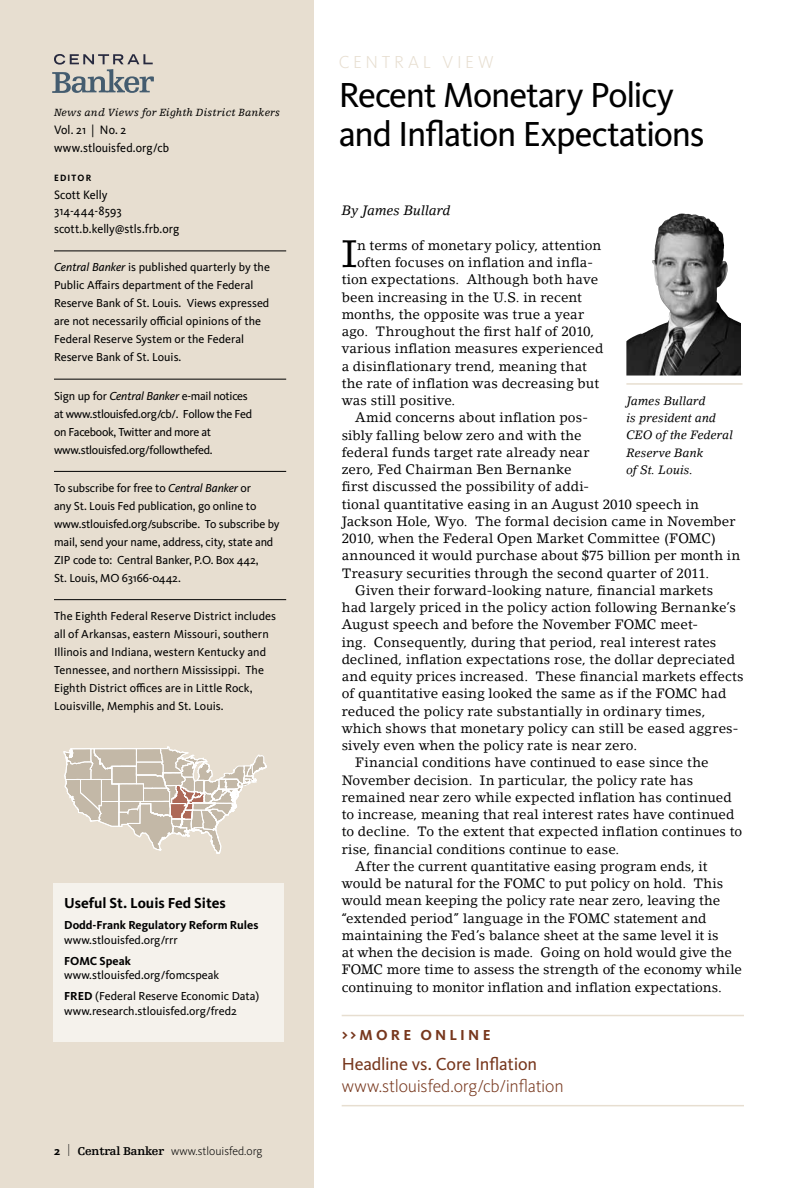
<style>
.page{position:relative;width:810px;height:1188px;background:#fff}
.page>*{position:absolute;margin:0;border:0;box-sizing:border-box;transform-origin:0 0}
.t1{font:37.8px "Lino Letter Std";color:#000}
.t2{font:36px/39px "Kievit OT";letter-spacing:-.035em;color:#000}
.t3{font:300 18px "Kievit OT";letter-spacing:-.015em;color:#77371d}
.t4{font:18px "Kievit OT";letter-spacing:-.015em;color:#77371d}
.t5{font:300 18px "Kievit OT";letter-spacing:.205em;color:#e7ded0}
.t6{font:700 15px "Kievit OT";color:#000}
.t7{font:700 15px "Kievit OT";letter-spacing:.215em;color:#77371d}
.t8{font:13.5px "Lino Letter Std";letter-spacing:.01em;color:#000}
.t9{font:italic 13.5px "Lino Letter Std";letter-spacing:.005em;color:#000}
.t10{font:12.6px/18px "Kievit OT";letter-spacing:.005em;color:#000;scale:.95 1}
.t11{font:12px/18px "Kievit OT";color:#000}
.t12{font:12px/18px "Kievit OT";letter-spacing:-.025em;color:#000}
.t13{font:italic 12px/17.2px "Lino Letter Std";letter-spacing:.01em;color:#000}
.t14{font:700 12px "Kievit OT";color:#000}
.t15{font:300 12px "Kievit OT";color:#000}
.t16{font:italic 10.95px "Egyptienne FLT Std";letter-spacing:.025em;color:#000;scale:.95 1}
.t17{font:700 9.45px "Kievit OT";letter-spacing:.13em;color:#000;scale:.95 1}
.s1{font-style:italic}
.s2{font-weight:700}
.s3{font-family:"Egyptienne FLT Std";font-weight:700}
</style>
<div class="page">
<div style="left:0;top:0;width:313px;height:1188px;background:#e7ded0"></div>
<div style="left:54px;top:884px;width:230px;height:158px;background:#f5f2ec"></div>
<hr style="left:54px;top:251px;width:232px;height:1px;background:#000">
<hr style="left:54px;top:379px;width:232px;height:1px;background:#000">
<hr style="left:54px;top:471px;width:232px;height:1px;background:#000">
<hr style="left:54px;top:599px;width:232px;height:1px;background:#000">
<svg style="left:52px;top:54px;width:102px;height:39px"></svg>
<svg style="left:64px;top:747px;width:203px;height:107px"></svg>
<hr style="left:342px;top:1015px;width:402px;height:1px;background:#e7ded0">
<hr style="left:342px;top:1105px;width:402px;height:1px;background:#e7ded0">
<hr style="left:626px;top:383px;width:117px;height:2px;background:#e7ded0">
<img style="left:626px;top:214px;width:115px;height:162px">
<p class="t16" style="left:54px;top:107px;width:239px">News and Views for Eighth District Bankers</p>
<p class="t10" style="left:54px;top:121px;width:123px">Vol. 21 | No. 2 www.stlouisfed.org/cb</p>
<p class="t17" style="left:54px;top:172px;width:41px">Editor</p>
<p class="t10" style="left:54px;top:186px;width:73px;line-height:16.5px">Scott Kelly<br>314-444-8593</p>
<p class="t10" style="left:54px;top:220px;width:133px">scott.b.kelly@stls.frb.org</p>
<p class="t11" style="left:54px;top:258px;width:217px"><span class="s1">Central Banker</span> is published quarterly by the Public Affairs department of the Federal Reserve Bank of St. Louis. Views expressed are not necessarily official opinions of the Federal Reserve System or the Federal Reserve Bank of St. Louis.</p>
<p class="t12" style="left:54px;top:387px;width:200px">Sign up for <span class="s1">Central Banker</span> e-mail notices at www.stlouisfed.org/cb/. Follow the Fed on Facebook, Twitter and more at www.stlouisfed.org/followthefed.</p>
<p class="t11" style="left:54px;top:479px;width:227px">To subscribe for free to <span class="s1">Central Banker</span> or<br>any St. Louis Fed publication, go online to www.stlouisfed.org/subscribe. To subscribe by mail, send your name, address, city, state and ZIP code to: Central Banker, P.O. Box 442,<br>St. Louis, MO 63166-0442.</p>
<p class="t11" style="left:54px;top:607px;width:224px">The Eighth Federal Reserve District includes all of Arkansas, eastern Missouri, southern Illinois and Indiana, western Kentucky and Tennessee, and northern Mississippi. The Eighth District offices are in Little Rock, Louisville, Memphis and St. Louis.</p>
<p class="t6" style="left:64px;top:894px;width:163px">Useful St. Louis Fed Sites</p>
<p class="t14" style="left:64px;top:918px;width:196px">Dodd-Frank Regulatory Reform Rules</p>
<p class="t11" style="left:64px;top:931px;width:115px">www.stlouisfed.org/rrr</p>
<p class="t14" style="left:64px;top:954px;width:68px">FOMC Speak</p>
<p class="t11" style="left:64px;top:966px;width:157px">www.stlouisfed.org/fomcspeak</p>
<p class="t14" style="left:64px;top:989px;width:15px">FRED</p>
<p class="t11" style="left:64px;top:989px;width:197px;line-height:14.4px;text-indent:31px">(Federal Reserve Economic Data) www.research.stlouisfed.org/fred2</p>
<p class="t15" style="left:54px;top:1144px;width:210px"><span class="s2">2</span> | <span class="s3">Central Banker</span> www.stlouisfed.org</p>
<h3 class="t5" style="left:339px;top:52px;width:156px">CENTRAL VIEW</h3>
<h2 class="t2" style="left:339px;top:76px;width:367px">Recent Monetary Policy and Inflation Expectations</h2>
<p class="t9" style="left:342px;top:202px;width:110px">By James Bullard</p>
<h1 class="t1" style="left:342px;top:231px;width:17px">I</h1>
<p class="t8" style="left:357px;top:237px;width:246px">n terms of monetary policy, attention</p>
<p class="t8" style="left:357px;top:254px;width:238px">often focuses on inflation and infla-</p>
<p class="t8" style="left:342px;top:271px;width:258px">tion expectations. Although both have</p>
<p class="t8" style="left:342px;top:289px;width:242px">been increasing in the U.S. in recent</p>
<p class="t8" style="left:342px;top:306px;width:244px">months, the opposite was true a year</p>
<p class="t8" style="left:342px;top:323px;width:254px">ago. Throughout the first half of 2010,</p>
<p class="t8" style="left:342px;top:340px;width:263px">various inflation measures experienced</p>
<p class="t8" style="left:342px;top:358px;width:247px">a disinflationary trend, meaning that</p>
<p class="t8" style="left:342px;top:375px;width:259px">the rate of inflation was decreasing but</p>
<p class="t8" style="left:342px;top:392px;width:115px">was still positive.</p>
<p class="t8" style="left:355px;top:409px;width:235px">Amid concerns about inflation pos-</p>
<p class="t8" style="left:342px;top:427px;width:242px">sibly falling below zero and with the</p>
<p class="t8" style="left:342px;top:444px;width:249px">federal funds target rate already near</p>
<p class="t8" style="left:342px;top:461px;width:232px">zero, Fed Chairman Ben Bernanke</p>
<p class="t8" style="left:342px;top:478px;width:249px">first discussed the possibility of addi-</p>
<p class="t8" style="left:342px;top:496px;width:359px">tional quantitative easing in an August 2010 speech in</p>
<p class="t8" style="left:342px;top:513px;width:395px">Jackson Hole, Wyo. The formal decision came in November</p>
<p class="t8" style="left:342px;top:530px;width:376px">2010, when the Federal Open Market Committee (FOMC)</p>
<p class="t8" style="left:342px;top:547px;width:400px">announced it would purchase about $75 billion per month in</p>
<p class="t8" style="left:342px;top:565px;width:369px">Treasury securities through the second quarter of 2011.</p>
<p class="t8" style="left:355px;top:582px;width:360px">Given their forward-looking nature, financial markets</p>
<p class="t8" style="left:342px;top:599px;width:396px">had largely priced in the policy action following Bernanke’s</p>
<p class="t8" style="left:342px;top:616px;width:358px">August speech and before the November FOMC meet-</p>
<p class="t8" style="left:342px;top:634px;width:376px">ing. Consequently, during that period, real interest rates</p>
<p class="t8" style="left:342px;top:651px;width:395px">declined, inflation expectations rose, the dollar depreciated</p>
<p class="t8" style="left:342px;top:668px;width:404px">and equity prices increased. These financial markets effects</p>
<p class="t8" style="left:342px;top:685px;width:386px">of quantitative easing looked the same as if the FOMC had</p>
<p class="t8" style="left:342px;top:703px;width:365px">reduced the policy rate substantially in ordinary times,</p>
<p class="t8" style="left:342px;top:720px;width:399px">which shows that monetary policy can still be eased aggres-</p>
<p class="t8" style="left:342px;top:737px;width:297px">sively even when the policy rate is near zero.</p>
<p class="t8" style="left:355px;top:754px;width:355px">Financial conditions have continued to ease since the</p>
<p class="t8" style="left:342px;top:772px;width:353px">November decision. In particular, the policy rate has</p>
<p class="t8" style="left:342px;top:789px;width:392px">remained near zero while expected inflation has continued</p>
<p class="t8" style="left:342px;top:806px;width:394px">to increase, meaning that real interest rates have continued</p>
<p class="t8" style="left:342px;top:823px;width:402px">to decline. To the extent that expected inflation continues to</p>
<p class="t8" style="left:342px;top:841px;width:279px">rise, financial conditions continue to ease.</p>
<p class="t8" style="left:355px;top:858px;width:354px">After the current quantitative easing program ends, it</p>
<p class="t8" style="left:342px;top:875px;width:383px">would be natural for the FOMC to put policy on hold. This</p>
<p class="t8" style="left:342px;top:892px;width:380px">would mean keeping the policy rate near zero, leaving the</p>
<p class="t8" style="left:342px;top:910px;width:366px">“extended period” language in the FOMC statement and</p>
<p class="t8" style="left:342px;top:927px;width:379px">maintaining the Fed’s balance sheet at the same level it is</p>
<p class="t8" style="left:342px;top:944px;width:392px">at when the decision is made. Going on hold would give the</p>
<p class="t8" style="left:342px;top:961px;width:402px">FOMC more time to assess the strength of the economy while</p>
<p class="t8" style="left:342px;top:979px;width:382px">continuing to monitor inflation and inflation expectations.</p>
<p class="t7" style="left:342px;top:1027px;width:150px">&gt;&gt;More Online</p>
<h3 class="t4" style="left:342px;top:1054px;width:197px">Headline vs. Core Inflation</h3>
<h3 class="t3" style="left:342px;top:1076px;width:224px">www.stlouisfed.org/cb/inflation</h3>
<p class="t13" style="left:626px;top:392px;width:108px">James Bullard<br>is president and<br>CEO of the Federal<br>Reserve Bank<br>of St. Louis.</p>
</div>
